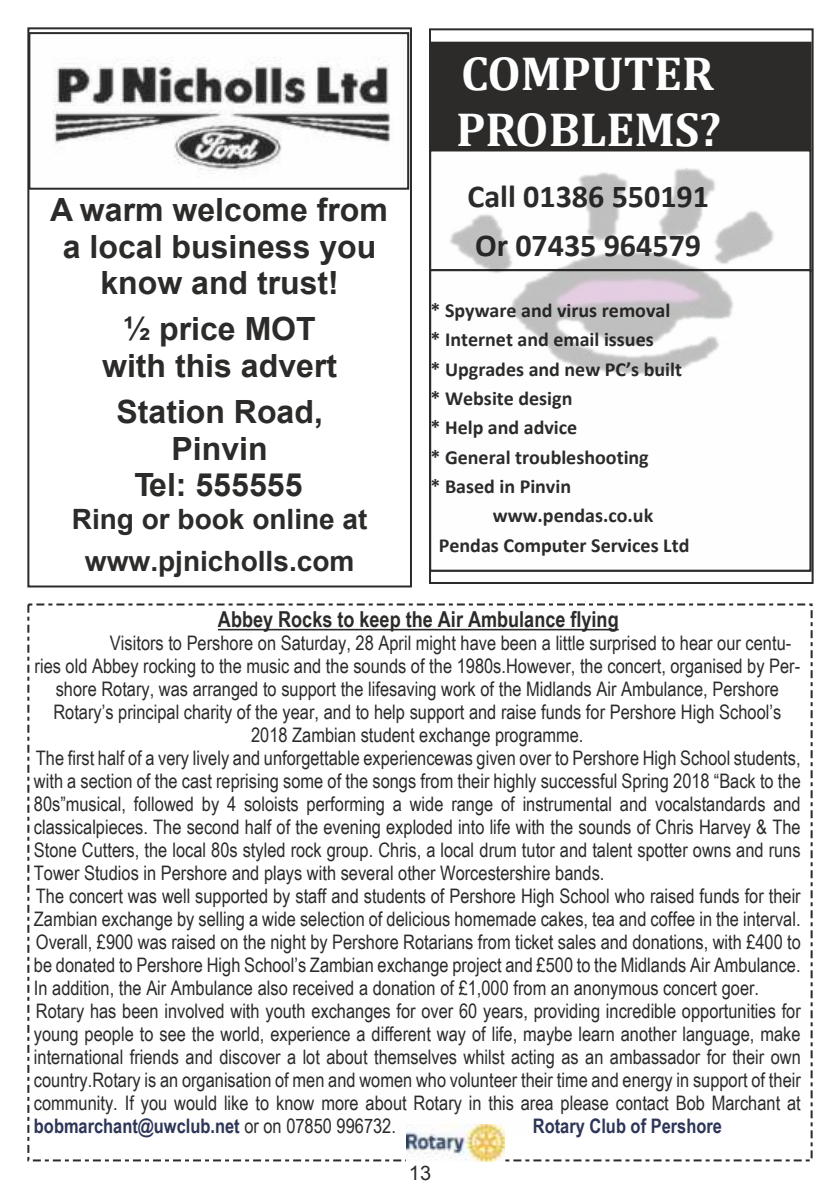
<style>
.page{position:relative;width:840px;height:1191px;background:#fff}
.page>*{position:absolute;margin:0;border:0;box-sizing:border-box;transform-origin:0 0}
.t1{font:700 48px/56.2px "Cambria";color:#fefefe}
.t2{font:700 32px/36.6px "Arial";color:#2c2b2a;text-align:center}
.t3{font:700 32px/49px "Calibri";color:#2c2b2a}
.t4{font:700 28px/41.2px "Arial";color:#2c2b2a;text-align:center}
.t5{font:700 22px "Arial Narrow";color:#2c2b2a}
.t6{font:20px "Arial Narrow";color:#2c2b2a}
.t7{font:700 20px/29.4px "Calibri";color:#2c2b2a}
.t8{font:700 20px "Arial Narrow";color:#2d3558}
.t9{font:20px "Arial";color:#2c2b2a}
.s1{font-weight:400;color:#2c2b2a}
</style>
<div class="page">
<div style="left:27px;top:27px;width:385px;height:560px;border:2px solid #2c2b2a"></div>
<img style="left:53px;top:57px;width:337px;height:115px">
<div style="left:28px;top:32px;width:381px;height:158px;border:2px solid #2c2b2a"></div>
<div style="left:429px;top:149px;width:382px;height:123px;border:2px solid #2c2b2a"></div>
<div style="left:429px;top:42px;width:382px;height:108px;background:#2c2b2a"></div>
<img style="left:432px;top:168px;width:376px;height:207px">
<div style="left:429px;top:28px;width:384px;height:556px;border:2px solid #2c2b2a"></div>
<hr style="left:218px;top:629px;width:400px;height:1px;background:#2c2b2a">
<img style="left:406px;top:1124px;width:98px;height:37px">
<h2 class="t2" style="left:50px;top:194px;width:339px">A warm welcome from a local business you know and trust!</h2>
<h2 class="t2" style="left:102px;top:314px;width:236px">½ price MOT with this advert</h2>
<h2 class="t2" style="left:116px;top:396px;width:208px">Station Road,<br>Pinvin<br>Tel: 555555</h2>
<h3 class="t4" style="left:72px;top:501px;width:297px">Ring or book online at www.pjnicholls.com</h3>
<h1 class="t1" style="left:456px;top:48px;width:266px">COMPUTER<br>PROBLEMS?</h1>
<h2 class="t3" style="left:467px;top:175px;width:243px">Call 01386 550191<br>Or 07435 964579</h2>
<p class="t7" style="left:430px;top:297px;width:253px">* Spyware and virus removal * Internet and email issues<br>* Upgrades and new PC’s built * Website design<br>* Help and advice<br>* General troubleshooting<br>* Based in Pinvin</p>
<p class="t7" style="left:438px;top:502px;width:252px;text-indent:54px">www.pendas.co.uk<br>Pendas Computer Services Ltd</p>
<p class="t5" style="left:218px;top:610px;width:402px">Abbey Rocks to keep the Air Ambulance flying</p>
<p class="t6" style="left:110px;top:635px;width:682px">Visitors to Pershore on Saturday, 28 April might have been a little surprised to hear our centu-</p>
<p class="t6" style="left:35px;top:658px;width:766px">ries old Abbey rocking to the music and the sounds of the 1980s.However, the concert, organised by Per-</p>
<p class="t6" style="left:56px;top:681px;width:724px">shore Rotary, was arranged to support the lifesaving work of the Midlands Air Ambulance, Pershore</p>
<p class="t6" style="left:53px;top:704px;width:729px">Rotary’s principal charity of the year, and to help support and raise funds for Pershore High School’s</p>
<p class="t6" style="left:251px;top:727px;width:333px">2018 Zambian student exchange programme.</p>
<p class="t6" style="left:36px;top:750px;width:765px">The first half of a very lively and unforgettable experiencewas given over to Pershore High School students,</p>
<p class="t6" style="left:34px;top:773px;width:768px">with a section of the cast reprising some of the songs from their highly successful Spring 2018 “Back to the</p>
<p class="t6" style="left:34px;top:796px;width:767px">80s”musical, followed by 4 soloists performing a wide range of instrumental and vocalstandards and</p>
<p class="t6" style="left:34px;top:819px;width:767px">classicalpieces. The second half of the evening exploded into life with the sounds of Chris Harvey &amp; The</p>
<p class="t6" style="left:34px;top:842px;width:767px">Stone Cutters, the local 80s styled rock group. Chris, a local drum tutor and talent spotter owns and runs</p>
<p class="t6" style="left:34px;top:865px;width:571px">Tower Studios in Pershore and plays with several other Worcestershire bands.</p>
<p class="t6" style="left:36px;top:888px;width:765px">The concert was well supported by staff and students of Pershore High School who raised funds for their</p>
<p class="t6" style="left:34px;top:911px;width:767px">Zambian exchange by selling a wide selection of delicious homemade cakes, tea and coffee in the interval.</p>
<p class="t6" style="left:36px;top:934px;width:766px">Overall, £900 was raised on the night by Pershore Rotarians from ticket sales and donations, with £400 to</p>
<p class="t6" style="left:34px;top:957px;width:767px">be donated to Pershore High School’s Zambian exchange project and £500 to the Midlands Air Ambulance.</p>
<p class="t6" style="left:34px;top:980px;width:726px">In addition, the Air Ambulance also received a donation of £1,000 from an anonymous concert goer.</p>
<p class="t6" style="left:36px;top:1003px;width:766px">Rotary has been involved with youth exchanges for over 60 years, providing incredible opportunities for</p>
<p class="t6" style="left:34px;top:1026px;width:767px">young people to see the world, experience a different way of life, maybe learn another language, make</p>
<p class="t6" style="left:34px;top:1049px;width:768px">international friends and discover a lot about themselves whilst acting as an ambassador for their own</p>
<p class="t6" style="left:34px;top:1072px;width:768px">country.Rotary is an organisation of men and women who volunteer their time and energy in support of their</p>
<p class="t6" style="left:34px;top:1095px;width:768px">community. If you would like to know more about Rotary in this area please contact Bob Marchant at</p>
<p class="t8" style="left:34px;top:1118px;width:363px">bobmarchant@uwclub.net <span class="s1">or on 07850 996732.</span></p>
<p class="t8" style="left:532px;top:1118px;width:190px">Rotary Club of Pershore</p>
<p class="t9" style="left:408px;top:1165px;width:24px">13</p>
</div>
